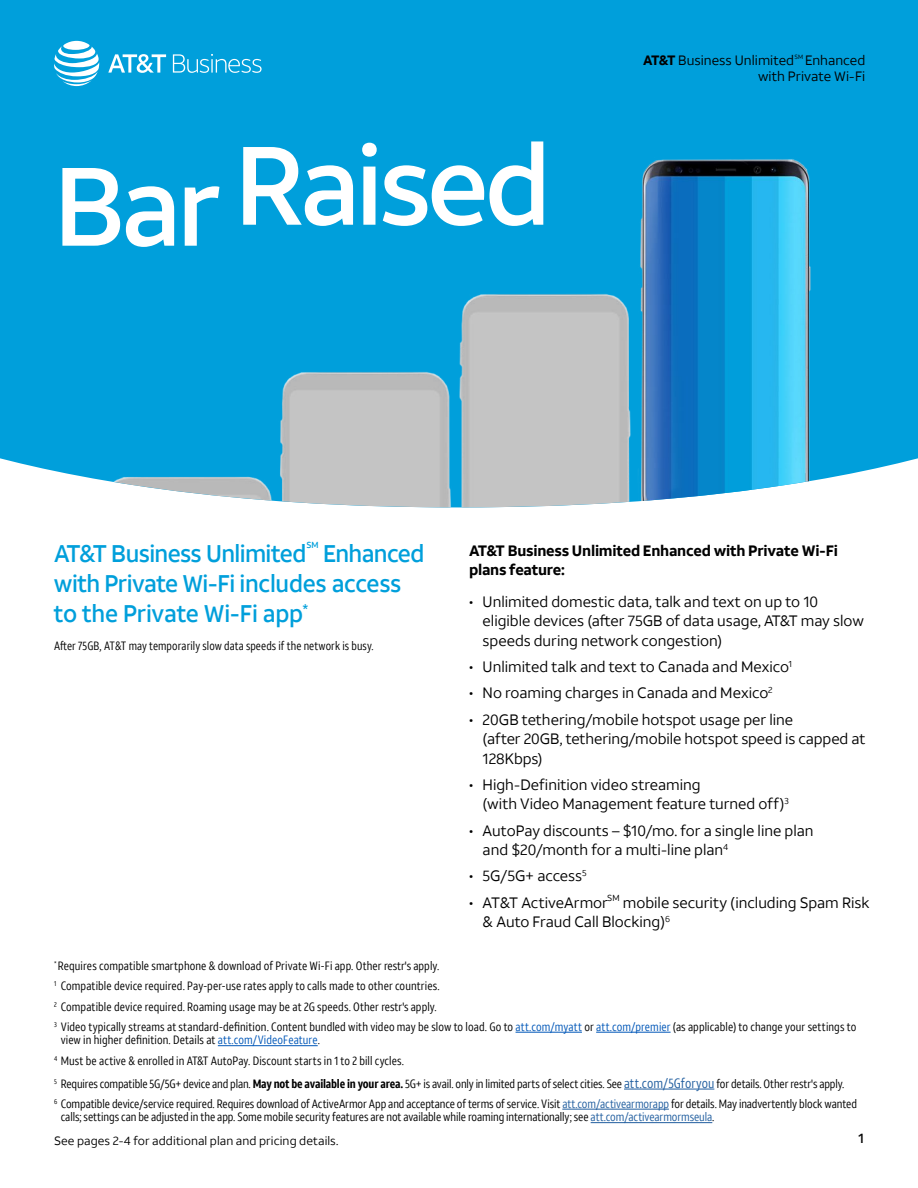
<style>
.page{position:relative;width:918px;height:1188px;background:#fff}
.page>*{position:absolute;margin:0;border:0;box-sizing:border-box;transform-origin:0 0}
.t1{font:500 111px "ATT Aleck Sans";letter-spacing:-.045em;color:#fff}
.t2{font:500 24px/30px "ATT Aleck Sans";letter-spacing:-.025em;color:#009fdb}
.t3{font:15px/19.5px "ATT Aleck Sans";color:#000}
.t4{font:700 15px/19.5px "ATT Aleck Sans";letter-spacing:-.02em;color:#000}
.t5{font:13.5px/16.2px "ATT Aleck Sans";letter-spacing:.005em;color:#000;text-align:right}
.t6{font:500 13.5px "ATT Aleck Sans";color:#000}
.t7{font:12px/20.2px "ATT Aleck Cd";color:#000}
.t8{font:12px "ATT Aleck Sans";letter-spacing:.01em;color:#000}
.t9{font:500 8.7px "ATT Aleck Sans";color:#009fdb}
.s1{font-weight:700}
.s2{color:#0057b8}
.s3{font-size:13.5px;color:#215e9f}
.s4{color:#215e9f}
</style>
<div class="page">
<div style="left:0;top:0;width:918px;height:476px;background:#009fdb"></div>
<img style="left:77px;top:141px;width:764px;height:366px">
<svg style="left:54px;top:41px;width:208px;height:45px;background:#2db0e1"></svg>
<hr style="left:516px;top:1032px;width:66px;height:1px;background:#0057b8">
<hr style="left:596px;top:1032px;width:75px;height:1px;background:#0057b8">
<hr style="left:218px;top:1045px;width:100px;height:1px;background:#0057b8">
<hr style="left:624px;top:1089px;width:90px;height:1px;background:#215e9f">
<hr style="left:562px;top:1109px;width:107px;height:1px;background:#215e9f">
<hr style="left:591px;top:1122px;width:121px;height:1px;background:#215e9f">
<h1 class="t1" style="left:54px;top:116px;width:499px">Bar Raised</h1>
<p class="t5" style="left:643px;top:52px;width:224px"><span class="s1">AT&amp;T</span> Business Unlimited<sup>SM</sup> Enhanced with Private Wi-Fi</p>
<h2 class="t2" style="left:54px;top:539px;width:254px">AT&amp;T Business Unlimited</h2>
<p class="t9" style="left:306px;top:540px;width:14px">SM</p>
<h2 class="t2" style="left:54px;top:539px;width:372px;text-indent:269px">Enhanced with Private Wi-Fi includes access to the Private Wi-Fi app<sup>*</sup></h2>
<p class="t7" style="left:54px;top:636px;width:321px">After 75GB, AT&amp;T may temporarily slow data speeds if the network is busy.</p>
<p class="t4" style="left:469px;top:541px;width:370px">AT&amp;T Business Unlimited Enhanced with Private Wi-Fi plans feature:</p>
<p class="t3" style="left:483px;top:592px;width:383px;text-indent:-14px">• Unlimited domestic data, talk and text on up to 10 eligible devices (after 75GB of data usage, AT&amp;T may slow speeds during network congestion)</p>
<p class="t3" style="left:469px;top:657px;width:324px">• Unlimited talk and text to Canada and Mexico<sup>1</sup></p>
<p class="t3" style="left:469px;top:683px;width:305px">• No roaming charges in Canada and Mexico<sup>2</sup></p>
<p class="t3" style="left:483px;top:710px;width:384px;text-indent:-14px">• 20GB tethering/mobile hotspot usage per line<br>(after 20GB, tethering/mobile hotspot speed is capped at<br>128Kbps)</p>
<p class="t3" style="left:483px;top:775px;width:308px;text-indent:-14px">• High-Definition video streaming<br>(with Video Management feature turned off)<sup>3</sup></p>
<p class="t3" style="left:483px;top:821px;width:332px;text-indent:-14px">• AutoPay discounts – $10/mo. for a single line plan and $20/month for a multi-line plan<sup>4</sup></p>
<p class="t3" style="left:469px;top:866px;width:119px">• 5G/5G+ access<sup>5</sup></p>
<p class="t3" style="left:483px;top:893px;width:388px;text-indent:-14px">• AT&amp;T ActiveArmor<sup>SM</sup> mobile security (including Spam Risk &amp; Auto Fraud Call Blocking)<sup>6</sup></p>
<p class="t7" style="left:54px;top:956px;width:804px"><sup>*</sup> Requires compatible smartphone &amp; download of Private Wi-Fi app. Other restr's apply.<br><sup>1</sup> Compatible device required. Pay-per-use rates apply to calls made to other countries.<br><sup>2</sup> Compatible device required. Roaming usage may be at 2G speeds. Other restr's apply.<br><sup>3</sup> Video typically streams at standard-definition. Content bundled with video may be slow to load. Go to <span class="s2">att.com/myatt</span> or <span class="s2">att.com/premier</span> (as applicable) to change your settings to</p>
<p class="t7" style="left:54px;top:1030px;width:352px;text-indent:7px">view in higher definition. Details at <span class="s2">att.com/VideoFeature</span>.<br><sup>4</sup> Must be active &amp; enrolled in AT&amp;T AutoPay. Discount starts in 1 to 2 bill cycles.</p>
<p class="t7" style="left:54px;top:1073px;width:804px"><sup>5</sup> Requires compatible 5G/5G+ device and plan. <span class="s1">May not be available in your area.</span> 5G+ is avail. only in limited parts of select cities. See <span class="s3">att.com/5Gforyou</span> for details. Other restr's apply.<br><sup>6</sup> Compatible device/service required. Requires download of ActiveArmor App and acceptance of terms of service. Visit <span class="s4">att.com/activearmorapp</span> for details. May inadvertently block wanted</p>
<p class="t7" style="left:61px;top:1107px;width:655px">calls; settings can be adjusted in the app. Some mobile security features are not available while roaming internationally; see <span class="s4">att.com/activearmormseula</span>.</p>
<p class="t8" style="left:54px;top:1133px;width:286px">See pages 2-4 for additional plan and pricing details.</p>
<p class="t6" style="left:858px;top:1130px;width:7px">1</p>
</div>
